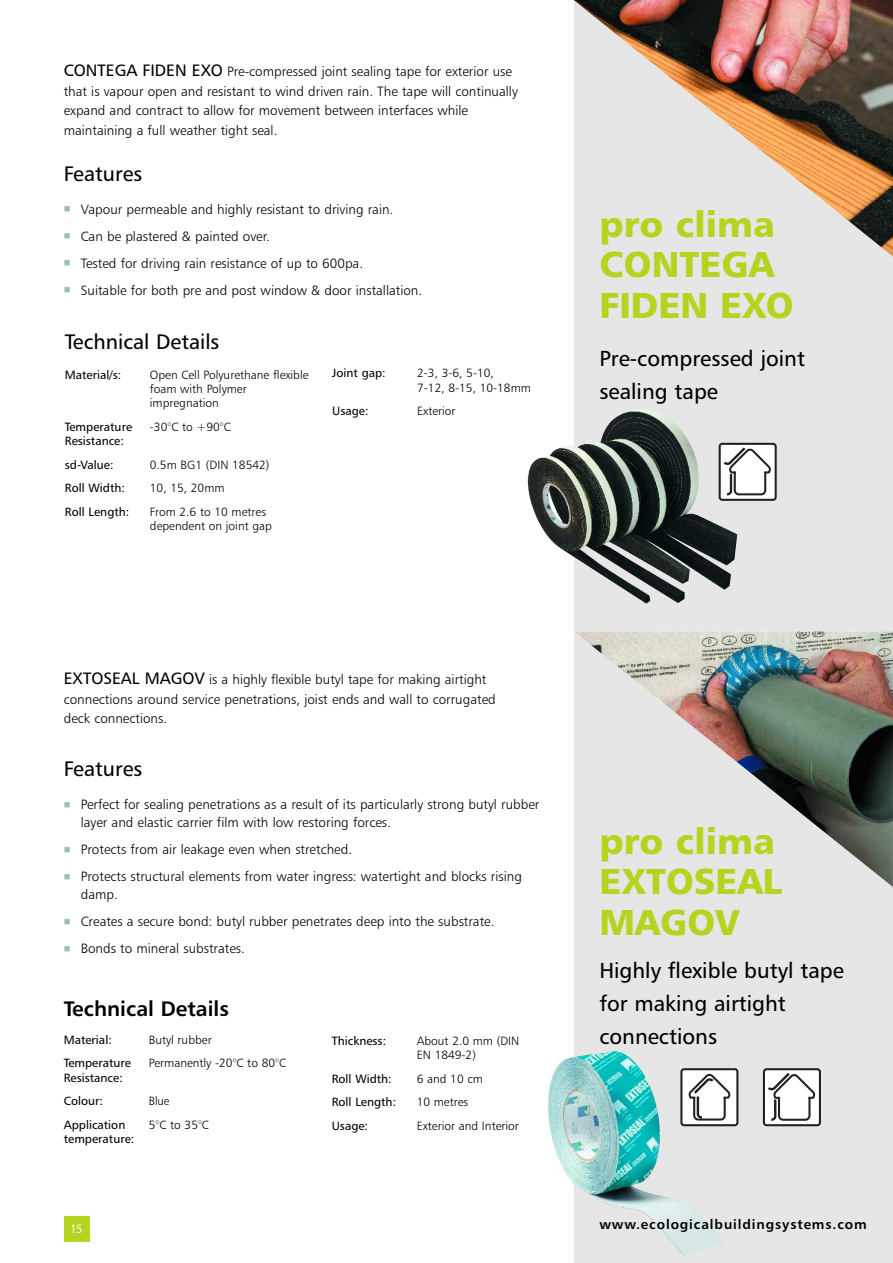
<style>
.page{position:relative;width:893px;height:1263px;background:#fff}
.page>*{position:absolute;margin:0;border:0;box-sizing:border-box;transform-origin:0 0}
.t1{font:36px/40.5px "Humanist 777 BT Black B";color:#b4d51f}
.t2{font:21.75px/33px "Humanist 777 BT Roman B";color:#000}
.t3{font:21px "Humanist 777 BT Roman B";color:#000}
.t4{font:21px "Humanist 777 BT Bold B";color:#000}
.t5{font:13.5px/19.5px "Humanist 777 BT Light B";color:#000}
.t6{font:13.5px "Humanist 777 BT Bold B";letter-spacing:.065em;color:#000}
.t7{font:12px/14.4px "Humanist 777 BT Light B";color:#000}
.t8{font:12px/23.5px "Humanist 777 BT Roman B";color:#000}
.t9{font:12px "Humanist 777 BT Light B";color:#000;scale:.95 1}
.t10{font:12px "Humanist 777 BT Roman Condensed B";color:#fff}
.s1{font-family:"Humanist 777 BT Roman B";font-size:16.5px}
.s2{color:#99b8bf}
</style>
<div class="page">
<div style="left:64px;top:1216px;width:25px;height:26px;background:#b4d51f"></div>
<div style="left:574px;top:0;width:319px;height:1263px;background:#e6e6e6"></div>
<img style="left:528px;top:409px;width:209px;height:195px">
<img style="left:573px;top:0;width:320px;height:257px">
<svg style="left:719px;top:443px;width:58px;height:58px;background:#c8c7c7"></svg>
<img style="left:575px;top:631px;width:318px;height:256px">
<img style="left:548px;top:1051px;width:176px;height:204px">
<svg style="left:680px;top:1068px;width:58px;height:58px;background:#c9c8c8"></svg>
<svg style="left:763px;top:1068px;width:58px;height:58px;background:#c7c6c6"></svg>
<p class="t5" style="left:64px;top:63px;width:455px"><span class="s1">CONTEGA FIDEN EXO</span> Pre-compressed joint sealing tape for exterior use that is vapour open and resistant to wind driven rain. The tape will continually expand and contract to allow for movement between interfaces while maintaining a full weather tight seal.</p>
<h3 class="t3" style="left:64px;top:165px;width:80px">Features</h3>
<p class="t5" style="left:64px;top:200px;width:331px"><span class="s2">■</span> Vapour permeable and highly resistant to driving rain.</p>
<p class="t5" style="left:64px;top:227px;width:208px"><span class="s2">■</span> Can be plastered &amp; painted over.</p>
<p class="t5" style="left:64px;top:254px;width:301px"><span class="s2">■</span> Tested for driving rain resistance of up to 600pa.</p>
<p class="t5" style="left:64px;top:281px;width:360px"><span class="s2">■</span> Suitable for both pre and post window &amp; door installation.</p>
<h3 class="t3" style="left:65px;top:333px;width:156px">Technical Details</h3>
<p class="t8" style="left:65px;top:364px;width:58px">Material/s:</p>
<p class="t7" style="left:150px;top:368px;width:160px">Open Cell Polyurethane flexible foam with Polymer impregnation</p>
<p class="t8" style="left:65px;top:416px;width:69px">Temperature</p>
<p class="t7" style="left:150px;top:420px;width:82px">-30°C to +90°C</p>
<p class="t8" style="left:65px;top:430px;width:61px">Resistance: sd-Value:</p>
<p class="t7" style="left:150px;top:458px;width:121px">0.5m BG1 (DIN 18542)</p>
<p class="t8" style="left:65px;top:477px;width:62px">Roll Width:</p>
<p class="t7" style="left:150px;top:482px;width:76px">10, 15, 20mm</p>
<p class="t8" style="left:65px;top:501px;width:66px">Roll Length:</p>
<p class="t7" style="left:150px;top:505px;width:124px">From 2.6 to 10 metres dependent on joint gap</p>
<p class="t8" style="left:332px;top:362px;width:55px">Joint gap:</p>
<p class="t7" style="left:417px;top:367px;width:115px">2-3, 3-6, 5-10,<br>7-12, 8-15, 10-18mm</p>
<p class="t8" style="left:332px;top:400px;width:38px">Usage:</p>
<p class="t7" style="left:417px;top:405px;width:40px">Exterior</p>
<p class="t5" style="left:64px;top:671px;width:434px"><span class="s1">EXTOSEAL MAGOV</span> is a highly flexible butyl tape for making airtight connections around service penetrations, joist ends and wall to corrugated deck connections.</p>
<h3 class="t3" style="left:64px;top:761px;width:80px">Features</h3>
<p class="t5" style="left:81px;top:797px;width:460px;line-height:18px;text-indent:-17px"><span class="s2">■</span> Perfect for sealing penetrations as a result of its particularly strong butyl rubber layer and elastic carrier film with low restoring forces.</p>
<p class="t5" style="left:64px;top:841px;width:290px"><span class="s2">■</span> Protects from air leakage even when stretched.</p>
<p class="t5" style="left:81px;top:869px;width:443px;line-height:18px;text-indent:-17px"><span class="s2">■</span> Protects structural elements from water ingress: watertight and blocks rising damp.</p>
<p class="t5" style="left:64px;top:913px;width:432px"><span class="s2">■</span> Creates a secure bond: butyl rubber penetrates deep into the substrate.</p>
<p class="t5" style="left:64px;top:940px;width:183px"><span class="s2">■</span> Bonds to mineral substrates.</p>
<h3 class="t4" style="left:64px;top:1000px;width:167px">Technical Details</h3>
<p class="t8" style="left:64px;top:1029px;width:49px">Material:</p>
<p class="t7" style="left:149px;top:1033px;width:64px">Butyl rubber</p>
<p class="t8" style="left:64px;top:1052px;width:69px">Temperature</p>
<p class="t7" style="left:149px;top:1057px;width:139px">Permanently -20°C to 80°C</p>
<p class="t8" style="left:64px;top:1066px;width:61px">Resistance:<br>Colour:</p>
<p class="t9" style="left:149px;top:1096px;width:23px">Blue</p>
<p class="t8" style="left:64px;top:1113px;width:63px">Application</p>
<p class="t7" style="left:149px;top:1118px;width:62px">5°C to 35°C</p>
<p class="t8" style="left:64px;top:1128px;width:72px">temperature:</p>
<p class="t10" style="left:71px;top:1224px;width:13px">15</p>
<p class="t8" style="left:332px;top:1030px;width:56px">Thickness:</p>
<p class="t7" style="left:417px;top:1034px;width:104px">About 2.0 mm (DIN<br>EN 1849-2)</p>
<p class="t8" style="left:332px;top:1068px;width:62px">Roll Width:</p>
<p class="t7" style="left:417px;top:1072px;width:68px">6 and 10 cm</p>
<p class="t8" style="left:332px;top:1091px;width:66px">Roll Length:</p>
<p class="t7" style="left:417px;top:1096px;width:53px">10 metres</p>
<p class="t8" style="left:332px;top:1114px;width:38px">Usage:</p>
<p class="t7" style="left:417px;top:1119px;width:104px">Exterior and Interior</p>
<h1 class="t1" style="left:599px;top:207px;width:196px">pro clima<br>CONTEGA<br>FIDEN EXO</h1>
<h2 class="t2" style="left:599px;top:344px;width:207px">Pre-compressed joint sealing tape</h2>
<h1 class="t1" style="left:599px;top:824px;width:185px">pro clima<br>EXTOSEAL<br>MAGOV</h1>
<h2 class="t2" style="left:599px;top:956px;width:246px">Highly flexible butyl tape for making airtight connections</h2>
<p class="t6" style="left:599px;top:1219px;width:269px">www.ecologicalbuildingsystems.com</p>
</div>
